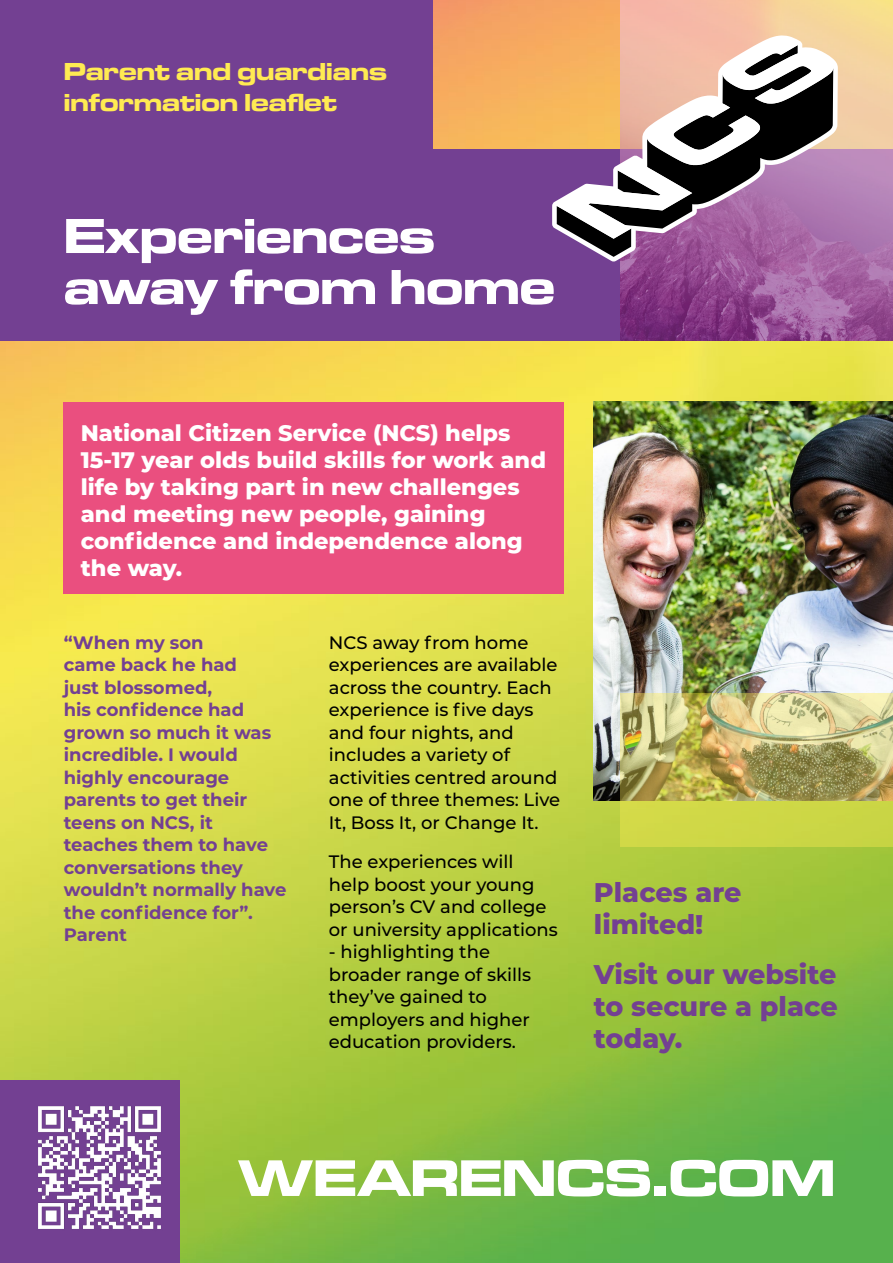
<style>
.page{position:relative;width:893px;height:1263px;background:#fff}
.page>*{position:absolute;margin:0;border:0;box-sizing:border-box;transform-origin:0 0}
.t1{font:700 53.4px "Microgramma Ext D";letter-spacing:.005em;color:#fff}
.t2{font:700 51px/51px "Microgramma Ext D";color:#fff}
.t3{font:800 27px/32.4px "Montserrat";color:#734092}
.t4{font:700 25.5px/30.6px "Microgramma Ext D";color:#ffeb52}
.t5{font:800 22.5px/27px "Montserrat";color:#fff}
.t6{font:500 18px/22.5px "Montserrat";color:#000}
.t7{font:700 18px/22.5px "Montserrat";color:#734092}
</style>
<div class="page">
<img style="left:0;top:340px;width:893px;height:923px">
<div style="left:64px;top:402px;width:500px;height:191px;background:#ea4f7f"></div>
<img style="left:594px;top:402px;width:299px;height:398px">
<div style="left:0;top:0;width:893px;height:340px;background:#734092"></div>
<div style="left:0;top:1080px;width:179px;height:183px;background:#734092"></div>
<img style="left:620px;top:693px;width:273px;height:153px">
<img style="left:434px;top:0;width:186px;height:148px">
<img style="left:620px;top:0;width:273px;height:340px">
<svg style="left:552px;top:35px;width:286px;height:226px;background:#cc999f"></svg>
<svg style="left:557px;top:40px;width:276px;height:217px;background:#a28387"></svg>
<img style="left:38px;top:1106px;width:123px;height:123px">
<h3 class="t4" style="left:64px;top:57px;width:325px">Parent and guardians information leaflet</h3>
<h2 class="t2" style="left:64px;top:210px;width:493px">Experiences away from home</h2>
<p class="t5" style="left:81px;top:418px;width:467px">National Citizen Service (NCS) helps<br>15-17 year olds build skills for work and life by taking part in new challenges and meeting new people, gaining confidence and independence along the way.</p>
<p class="t7" style="left:64px;top:630px;width:224px">“When my son<br>came back he had<br>just blossomed,<br>his confidence had grown so much it was incredible. I would highly encourage parents to get their teens on NCS, it teaches them to have conversations they wouldn’t normally have the confidence for”.<br>Parent</p>
<p class="t6" style="left:329px;top:630px;width:233px">NCS away from home experiences are available across the country. Each experience is five days and four nights, and includes a variety of activities centred around one of three themes: Live<br>It, Boss It, or Change It.</p>
<p class="t6" style="left:329px;top:850px;width:231px">The experiences will help boost your young person’s CV and college or university applications</p>
<p class="t6" style="left:329px;top:940px;width:204px">- highlighting the broader range of skills they’ve gained to employers and higher education providers.</p>
<h3 class="t3" style="left:594px;top:874px;width:149px">Places are limited!</h3>
<h3 class="t3" style="left:594px;top:956px;width:245px;text-align:justify">Visit our website to secure a place today.</h3>
<h1 class="t1" style="left:239px;top:1142px;width:598px">WEARENCS.COM</h1>
</div>
